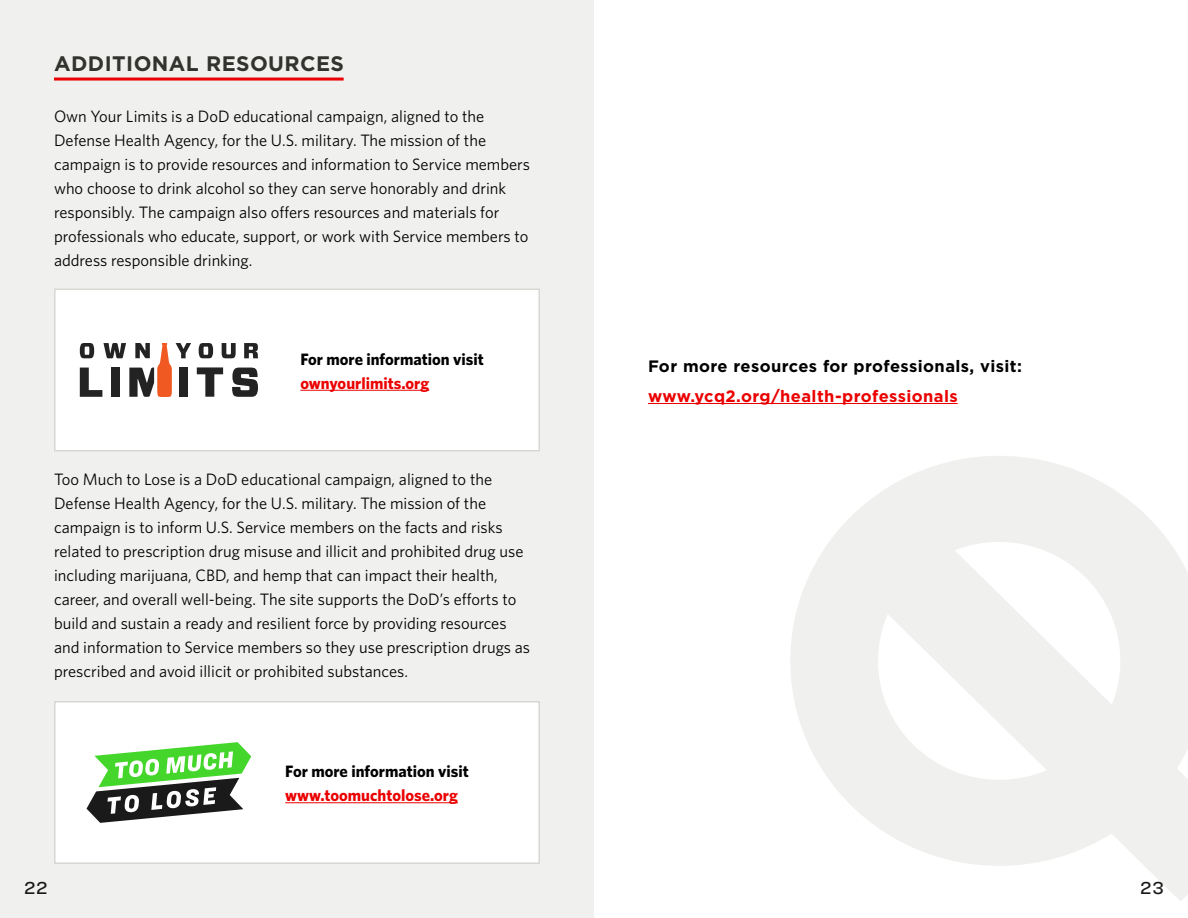
<style>
.page{position:relative;width:1188px;height:918px;background:#fff}
.page>*{position:absolute;margin:0;border:0;box-sizing:border-box;transform-origin:0 0}
.t1{font:700 21px "Gotham";letter-spacing:.02em;color:#32322e}
.t2{font:500 18px "Ringside";color:#1a1a1a}
.t3{font:16.5px/24px "Whitney";color:#000101}
.t4{font:700 16.5px/24px "Whitney";color:#000101}
.t5{font:700 16.5px/30px "Gotham";letter-spacing:.025em;color:#000101}
.s1{color:#eb0000}
</style>
<div class="page">
<div style="left:0;top:0;width:594px;height:918px;background:#f0f0ef"></div>
<svg style="left:790px;top:456px;width:398px;height:445px;fill:#f0f0ef"></svg>
<hr style="left:54px;top:78px;width:290px;height:3px;background:#eb0000">
<div style="left:54px;top:289px;width:486px;height:162px;background:#fff;border:2px solid #d7d7d4"></div>
<hr style="left:300px;top:390px;width:129px;height:1px;background:#eb0000">
<svg style="left:199px;top:343px;width:14px;height:15px"></svg>
<svg style="left:222px;top:343px;width:14px;height:15px"></svg>
<svg style="left:244px;top:343px;width:14px;height:15px"></svg>
<svg style="left:197px;top:367px;width:26px;height:30px"></svg>
<svg style="left:232px;top:368px;width:26px;height:29px"></svg>
<svg style="left:80px;top:343px;width:111px;height:54px"></svg>
<div style="left:54px;top:701px;width:486px;height:163px;background:#fff;border:2px solid #d7d7d4"></div>
<hr style="left:285px;top:802px;width:173px;height:1px;background:#eb0000">
<svg style="left:87px;top:742px;width:164px;height:81px"></svg>
<hr style="left:648px;top:403px;width:310px;height:1px;background:#eb0000">
<h1 class="t1" style="left:54px;top:49px;width:292px">ADDITIONAL RESOURCES</h1>
<p class="t3" style="left:54px;top:104px;width:478px">Own Your Limits is a DoD educational campaign, aligned to the Defense Health Agency, for the U.S. military. The mission of the campaign is to provide resources and information to Service members who choose to drink alcohol so they can serve honorably and drink responsibly. The campaign also offers resources and materials for professionals who educate, support, or work with Service members to address responsible drinking.</p>
<p class="t4" style="left:300px;top:346px;width:185px">For more information visit <span class="s1">ownyourlimits.org</span></p>
<p class="t3" style="left:54px;top:467px;width:478px">Too Much to Lose is a DoD educational campaign, aligned to the Defense Health Agency, for the U.S. military. The mission of the campaign is to inform U.S. Service members on the facts and risks related to prescription drug misuse and illicit and prohibited drug use including marijuana, CBD, and hemp that can impact their health, career, and overall well-being. The site supports the DoD’s efforts to build and sustain a ready and resilient force by providing resources and information to Service members so they use prescription drugs as prescribed and avoid illicit or prohibited substances.</p>
<p class="t2" style="left:24px;top:875px;width:25px">22</p>
<p class="t4" style="left:285px;top:759px;width:185px">For more information visit <span class="s1">www.toomuchtolose.org</span></p>
<p class="t5" style="left:648px;top:351px;width:376px">For more resources for professionals, visit: <span class="s1">www.ycq2.org/health-professionals</span></p>
<p class="t2" style="left:1140px;top:875px;width:25px">23</p>
</div>
